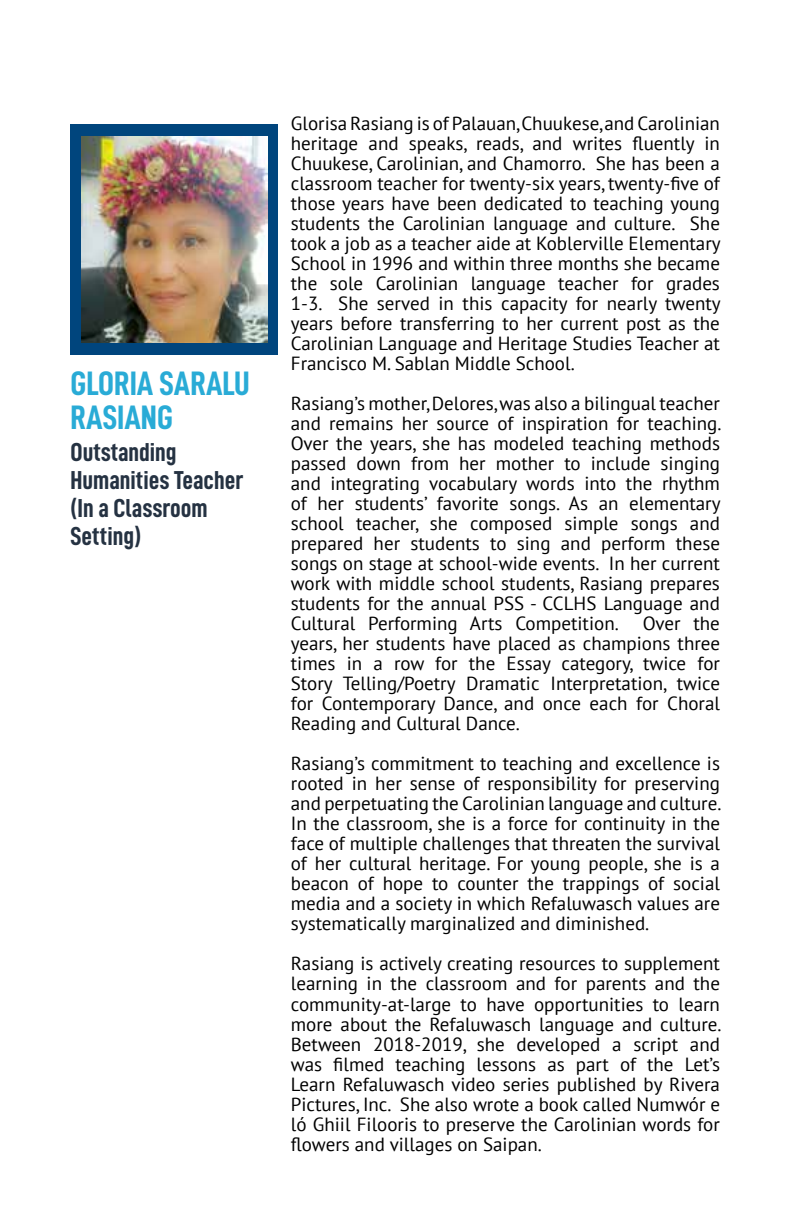
<style>
.page{position:relative;width:792px;height:1224px;background:#fff}
.page>*{position:absolute;margin:0;border:0;box-sizing:border-box;transform-origin:0 0}
.t1{font:34px/34px "D DIN Condensed Bold";color:#29abd6}
.t2{font:26px/28px "D DIN Condensed Bold";color:#253242}
.t3{font:19px/20px "PT Sans";color:#000;text-align:justify}
</style>
<div class="page">
<div style="left:71px;top:124px;width:207px;height:231px;background:#00457d"></div>
<img style="left:81px;top:136px;width:186px;height:206px">
<h1 class="t1" style="left:71px;top:365px;width:181px">GLORIA SARALU<br>RASIANG</h1>
<h2 class="t2" style="left:71px;top:437px;width:174px">Outstanding<br>Humanities Teacher (In a Classroom<br>Setting)</h2>
<p class="t3" style="left:291px;top:113px;width:431px">Glorisa Rasiang is of Palauan, Chuukese, and Carolinian heritage and speaks, reads, and writes fluently in Chuukese, Carolinian, and Chamorro. She has been a classroom teacher for twenty-six years, twenty-five of those years have been dedicated to teaching young students the Carolinian language and culture. She took a job as a teacher aide at Koblerville Elementary School in 1996 and within three months she became the sole Carolinian language teacher for grades 1-3. She served in this capacity for nearly twenty years before transferring to her current post as the Carolinian Language and Heritage Studies Teacher at Francisco M. Sablan Middle School.</p>
<p class="t3" style="left:291px;top:393px;width:432px">Rasiang’s mother, Delores, was also a bilingual teacher and remains her source of inspiration for teaching.<br>Over the years, she has modeled teaching methods passed down from her mother to include singing and integrating vocabulary words into the rhythm of her students’ favorite songs. As an elementary school teacher, she composed simple songs and prepared her students to sing and perform these songs on stage at school-wide events. In her current work with middle school students, Rasiang prepares students for the annual PSS - CCLHS Language and Cultural Performing Arts Competition.</p>
<p class="t3" style="left:291px;top:613px;width:431px;text-indent:352px">Over the years, her students have placed as champions three times in a row for the Essay category, twice for Story Telling/Poetry Dramatic Interpretation, twice for Contemporary Dance, and once each for Choral Reading and Cultural Dance.</p>
<p class="t3" style="left:291px;top:753px;width:432px">Rasiang’s commitment to teaching and excellence is rooted in her sense of responsibility for preserving and perpetuating the Carolinian language and culture.<br>In the classroom, she is a force for continuity in the face of multiple challenges that threaten the survival of her cultural heritage. For young people, she is a beacon of hope to counter the trappings of social media and a society in which Refaluwasch values are systematically marginalized and diminished.</p>
<p class="t3" style="left:291px;top:953px;width:432px">Rasiang is actively creating resources to supplement learning in the classroom and for parents and the community-at-large to have opportunities to learn more about the Refaluwasch language and culture.<br>Between 2018-2019, she developed a script and was filmed teaching lessons as part of the Let’s Learn Refaluwasch video series published by Rivera Pictures, Inc. She also wrote a book called Numwór e ló Ghiil Filooris to preserve the Carolinian words for flowers and villages on Saipan.</p>
</div>
